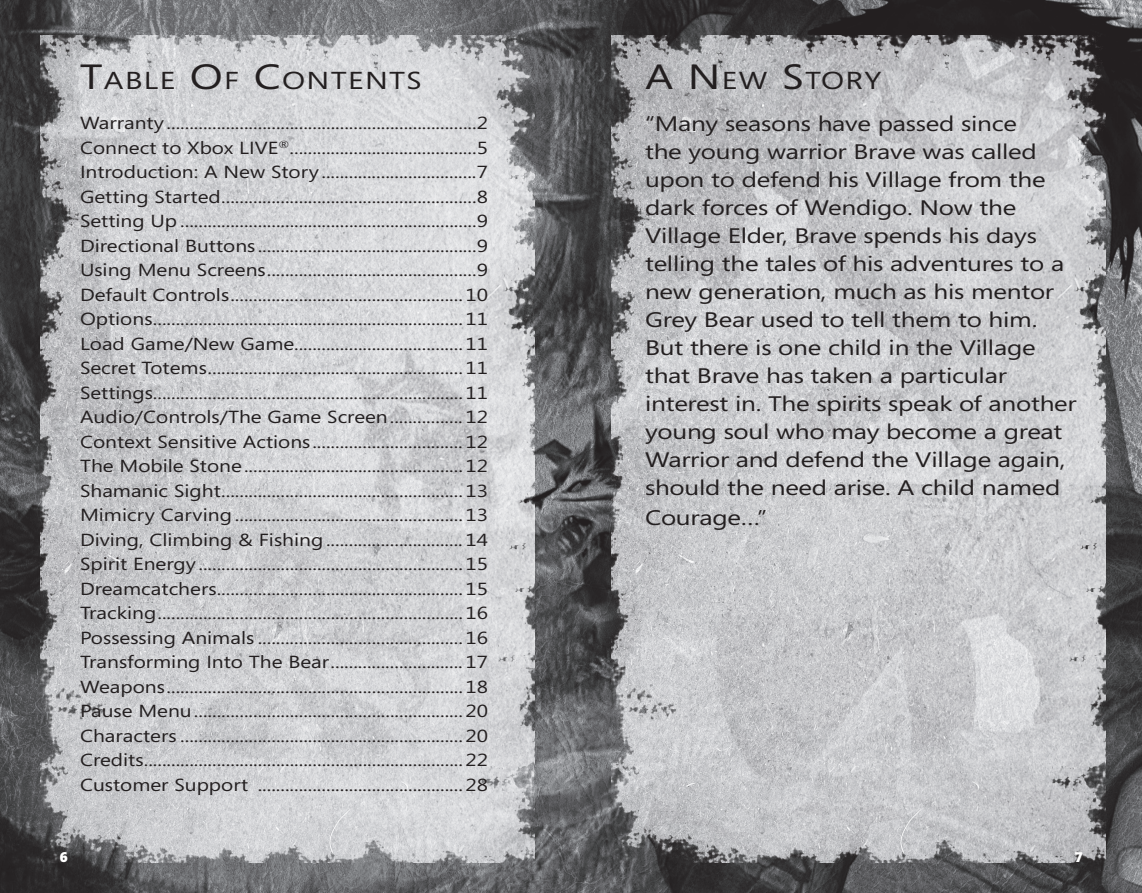
<style>
.page{position:relative;width:1142px;height:893px;background:#fff}
.page>*{position:absolute;margin:0;border:0;box-sizing:border-box;transform-origin:0 0}
.BDY_Page_Number{font:24.5px "Segoe";letter-spacing:.045em;color:#231f20;scale:1.25 1}
.MM_Body{font:21px/28.2px "Segoe";letter-spacing:-.01em;color:#231f20;scale:1.25 1}
.MM_Body-2{font:17.5px "Segoe";color:#231f20;scale:1.2 1}
.BDY_Page_Number-2{font:900 14px "Segoe";color:#fff}
.s1{font-size:35px}
</style>
<div class="page">
<img style="left:0;top:0;width:508px;height:893px">
<img style="left:508px;top:0;width:633px;height:893px">
<img style="left:40px;top:36px;width:494px;height:826px">
<img style="left:611px;top:36px;width:494px;height:826px">
<p class="BDY_Page_Number" style="left:80px;top:64px;width:275px"><span class="s1">T</span>ABLE <span class="s1">O</span>F <span class="s1">C</span>ONTENTS</p>
<p class="BDY_Page_Number" style="left:645px;top:64px;width:190px"><span class="s1">AN</span>EW <span class="s1">S</span>TORY</p>
<p class="MM_Body-2" style="left:80px;top:111px;width:341px">Warranty ....................................................................2</p>
<p class="MM_Body-2" style="left:80px;top:136px;width:341px">Connect to Xbox LIVE<sup>®</sup>.........................................5</p>
<p class="MM_Body-2" style="left:80px;top:160px;width:341px">Introduction: A New Story..................................7</p>
<p class="MM_Body-2" style="left:80px;top:185px;width:341px">Getting Started........................................................8</p>
<p class="MM_Body-2" style="left:80px;top:209px;width:341px">Setting Up.................................................................9</p>
<p class="MM_Body-2" style="left:80px;top:234px;width:341px">Directional Buttons................................................9</p>
<p class="MM_Body-2" style="left:80px;top:258px;width:341px">Using Menu Screens..............................................9</p>
<p class="MM_Body-2" style="left:80px;top:283px;width:341px">Default Controls...................................................10</p>
<p class="MM_Body-2" style="left:80px;top:307px;width:341px">Options....................................................................11</p>
<p class="MM_Body-2" style="left:80px;top:332px;width:341px">Load Game/New Game.....................................11</p>
<p class="MM_Body-2" style="left:80px;top:356px;width:341px">Secret Totems........................................................11</p>
<p class="MM_Body-2" style="left:80px;top:381px;width:341px">Settings....................................................................11</p>
<p class="MM_Body-2" style="left:80px;top:405px;width:341px">Audio/Controls/The Game Screen................12</p>
<p class="MM_Body-2" style="left:80px;top:430px;width:341px">Context Sensitive Actions.................................12</p>
<p class="MM_Body-2" style="left:80px;top:454px;width:341px">The Mobile Stone................................................12</p>
<p class="MM_Body-2" style="left:80px;top:479px;width:341px">Shamanic Sight.....................................................13</p>
<p class="MM_Body-2" style="left:80px;top:503px;width:341px">Mimicry Carving..................................................13</p>
<p class="MM_Body-2" style="left:80px;top:528px;width:341px">Diving, Climbing &amp; Fishing..............................14</p>
<p class="MM_Body-2" style="left:80px;top:552px;width:341px">Spirit Energy..........................................................15</p>
<p class="MM_Body-2" style="left:80px;top:577px;width:341px">Dreamcatchers......................................................15</p>
<p class="MM_Body-2" style="left:80px;top:601px;width:341px">Tracking...................................................................16</p>
<p class="MM_Body-2" style="left:80px;top:626px;width:341px">Possessing Animals .............................................16</p>
<p class="MM_Body-2" style="left:80px;top:650px;width:341px">Transforming Into The Bear.............................17</p>
<p class="MM_Body-2" style="left:80px;top:675px;width:341px">Weapons.................................................................18</p>
<p class="MM_Body-2" style="left:80px;top:699px;width:341px">Pause Menu...........................................................20</p>
<p class="MM_Body-2" style="left:80px;top:724px;width:341px">Characters ..............................................................20</p>
<p class="MM_Body-2" style="left:80px;top:748px;width:341px">Credits......................................................................22</p>
<p class="MM_Body-2" style="left:80px;top:773px;width:341px">Customer Support .............................................28</p>
<p class="MM_Body" style="left:645px;top:109px;width:347px">“Many seasons have passed since<br>the young warrior Brave was called upon to defend his Village from the dark forces of Wendigo. Now the Village Elder, Brave spends his days telling the tales of his adventures to a new generation, much as his mentor Grey Bear used to tell them to him.<br>But there is one child in the Village that Brave has taken a particular interest in. The spirits speak of another young soul who may become a great Warrior and defend the Village again, should the need arise. A child named Courage…”</p>
<p class="BDY_Page_Number-2" style="left:59px;top:847px;width:10px">6</p>
<p class="BDY_Page_Number-2" style="left:1074px;top:847px;width:10px">7</p>
</div>
